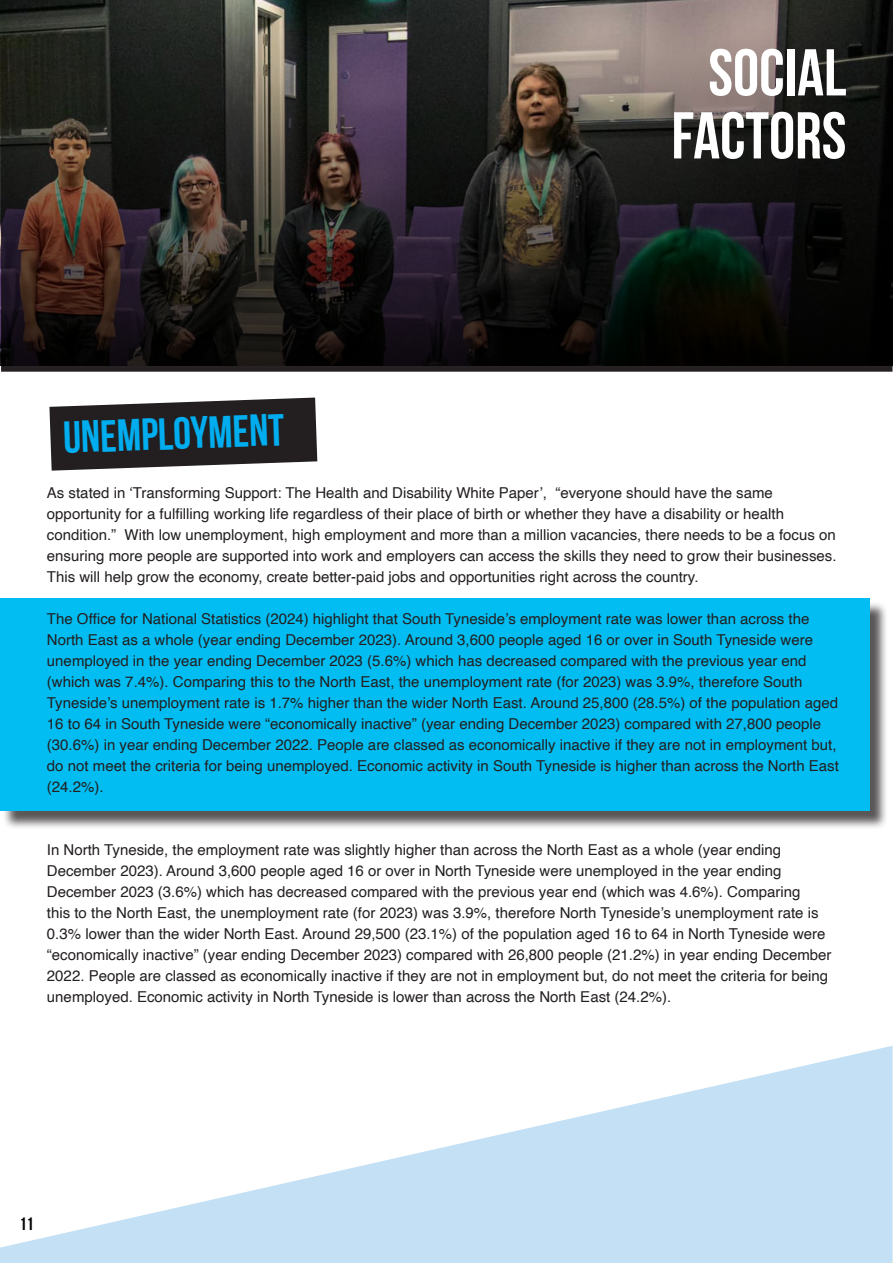
<style>
.page{position:relative;width:893px;height:1263px;background:#fff}
.page>*{position:absolute;margin:0;border:0;box-sizing:border-box;transform-origin:0 0}
.t1{font:700 66px "Bebas Neue";color:#fff}
.t2{font:700 45px "Bebas Neue";color:#00aeef}
.t3{font:700 18px "Bebas Neue";color:#000}
.t4{font:15px/21px "Helvetica";color:#231f20}
</style>
<div class="page">
<svg style="left:0;top:1046px;width:892px;height:217px;fill:#c3e0f4"></svg>
<div style="left:2px;top:601px;width:886px;height:229px;background:#231f20;opacity:.75"></div>
<div style="left:0;top:598px;width:870px;height:213px;background:#01bdf2"></div>
<svg style="left:1px;top:0;width:892px;height:372px;background:#2d2927"></svg>
<svg style="left:49px;top:398px;width:268px;height:73px;background:#413d3e"></svg>
<svg style="left:891px;top:1102px;width:2px;height:161px"></svg>
<p class="t1" style="left:708px;top:36px;width:140px">SOCIAL</p>
<p class="t1" style="left:671px;top:99px;width:176px">FACTORS</p>
<p class="t2" style="left:62px;top:413px;width:223px;rotate:-2deg">UNEMPLOYMENT</p>
<p class="t4" style="left:47px;top:482px;width:791px">As stated in ‘Transforming Support: The Health and Disability White Paper’, “everyone should have the same opportunity for a fulfilling working life regardless of their place of birth or whether they have a disability or health condition.” With low unemployment, high employment and more than a million vacancies, there needs to be a focus on ensuring more people are supported into work and employers can access the skills they need to grow their businesses.<br>This will help grow the economy, create better-paid jobs and opportunities right across the country.</p>
<p class="t4" style="left:47px;top:608px;width:793px">The Office for National Statistics (2024) highlight that South Tyneside’s employment rate was lower than across the North East as a whole (year ending December 2023). Around 3,600 people aged 16 or over in South Tyneside were unemployed in the year ending December 2023 (5.6%) which has decreased compared with the previous year end (which was 7.4%). Comparing this to the North East, the unemployment rate (for 2023) was 3.9%, therefore South Tyneside’s unemployment rate is 1.7% higher than the wider North East. Around 25,800 (28.5%) of the population aged 16 to 64 in South Tyneside were “economically inactive” (year ending December 2023) compared with 27,800 people (30.6%) in year ending December 2022. People are classed as economically inactive if they are not in employment but, do not meet the criteria for being unemployed. Economic activity in South Tyneside is higher than across the North East (24.2%).</p>
<p class="t4" style="left:47px;top:839px;width:786px">In North Tyneside, the employment rate was slightly higher than across the North East as a whole (year ending December 2023). Around 3,600 people aged 16 or over in North Tyneside were unemployed in the year ending December 2023 (3.6%) which has decreased compared with the previous year end (which was 4.6%). Comparing<br>this to the North East, the unemployment rate (for 2023) was 3.9%, therefore North Tyneside’s unemployment rate is 0.3% lower than the wider North East. Around 29,500 (23.1%) of the population aged 16 to 64 in North Tyneside were “economically inactive” (year ending December 2023) compared with 26,800 people (21.2%) in year ending December 2022. People are classed as economically inactive if they are not in employment but, do not meet the criteria for being unemployed. Economic activity in North Tyneside is lower than across the North East (24.2%).</p>
<p class="t3" style="left:19px;top:1213px;width:16px">11</p>
</div>
